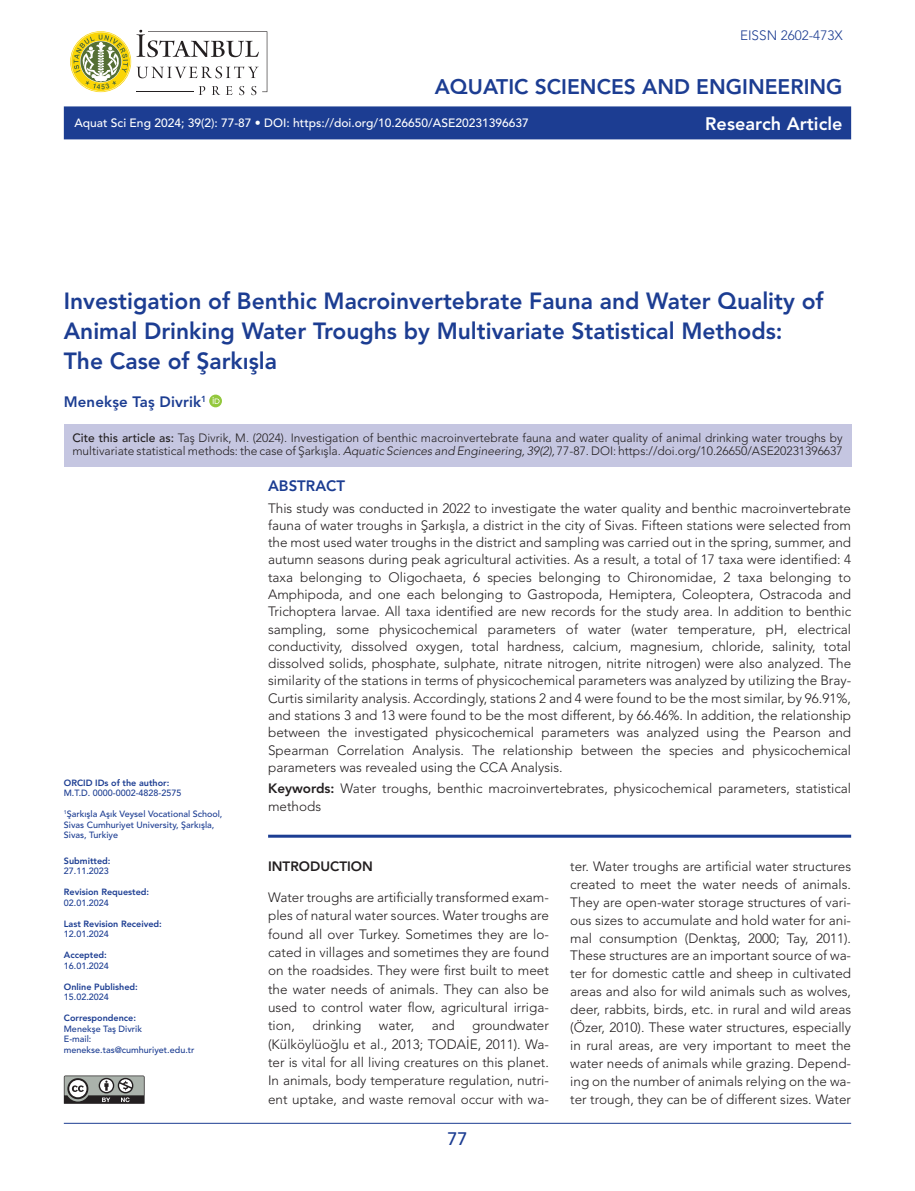
<style>
.page{position:relative;width:915px;height:1191px;background:#fff}
.page>*{position:absolute;margin:0;border:0;box-sizing:border-box;transform-origin:0 0}
.Baslik{font:800 23.25px/30px "Avenir LT Std";color:#1c3d92}
.t1{font:800 21px "Avenir LT Std";color:#1c3d92}
.t2{font:800 18px "Avenir LT Std";letter-spacing:.005em;color:#fff}
.t3{font:500 18px "Avenir LT Std";color:#1c3d92}
.Yazar{font:800 15px "Avenir LT Std";letter-spacing:.01em;color:#1c3d92}
.Abstract{font:300 13.5px/17.2px "Avenir LT Std";color:#231f20;text-align:justify}
.Ana_Metin{font:300 13.5px/17.9px "Avenir LT Std";color:#231f20;text-align:justify}
.t4{font:300 13.5px "Avenir LT Std";color:#1c3d92}
.Baslik_ic{font:800 13.5px "Avenir LT Std";color:#231f20}
.t5{font:300 12px/13.5px "Avenir LT Std";color:#231f20}
.t6{font:500 12px "Avenir LT Std";color:#fff}
.t7{font:500 9px/10.5px "Avenir LT Std";color:#1c3d92}
.t8{font:800 9px "Avenir LT Std";color:#1c3d92}
.s1{font-weight:500}
.s2{font-style:italic}
.s3{font-weight:800}
</style>
<div class="page">
<hr style="left:64px;top:1123px;width:786px;height:1px;background:#1c3d92">
<div style="left:64px;top:106px;width:786px;height:33px;background:#1c3d92"></div>
<div style="left:64px;top:424px;width:786px;height:43px;background:#c5c6e1"></div>
<hr style="left:268px;top:834px;width:281px;height:3px;background:#1c3d92">
<hr style="left:549px;top:834px;width:301px;height:3px;background:#1c3d92">
<svg style="left:70px;top:30px;width:197px;height:65px"></svg>
<svg style="left:209px;top:394px;width:13px;height:13px"></svg>
<svg style="left:212px;top:397px;width:7px;height:7px"></svg>
<svg style="left:64px;top:1075px;width:80px;height:28px;background:#858784"></svg>
<p class="t4" style="left:739px;top:27px;width:104px">EISSN 2602-473X</p>
<p class="t1" style="left:434px;top:74px;width:409px">AQUATIC SCIENCES AND ENGINEERING</p>
<p class="t6" style="left:74px;top:116px;width:456px">Aquat Sci Eng 2024; 39(2): 77-87 • DOI: https://doi.org/10.26650/ASE20231396637</p>
<p class="t2" style="left:704px;top:113px;width:139px">Research Article</p>
<p class="Baslik" style="left:64px;top:286px;width:761px">Investigation of Benthic Macroinvertebrate Fauna and Water Quality of<br>Animal Drinking Water Troughs by Multivariate Statistical Methods:<br>The Case of Şarkışla</p>
<p class="Yazar" style="left:64px;top:393px;width:144px">Menekşe Taş Divrik<sup>1</sup></p>
<p class="t5" style="left:72px;top:431px;width:771px"><span class="s1">Cite this article as:</span> Taş Divrik, M. (2024). Investigation of benthic macroinvertebrate fauna and water quality of animal drinking water troughs by multivariate statistical methods: the case of Şarkışla. <span class="s2">Aquatic Sciences and Engineering, 39(2),</span> 77-87. DOI: https://doi.org/10.26650/ASE20231396637</p>
<p class="t8" style="left:64px;top:777px;width:107px">ORCID IDs of the author:</p>
<p class="t7" style="left:64px;top:788px;width:119px">M.T.D. 0000-0002-4828-2575</p>
<p class="t7" style="left:64px;top:809px;width:160px"><sup>1</sup>Şarkışla Aşık Veysel Vocational School,<br>Sivas Cumhuriyet University, Şarkışla,<br>Sivas, Turkiye</p>
<p class="t8" style="left:64px;top:855px;width:48px">Submitted:</p>
<p class="t7" style="left:64px;top:866px;width:47px">27.11.2023</p>
<p class="t8" style="left:64px;top:886px;width:87px">Revision Requested:</p>
<p class="t7" style="left:64px;top:897px;width:47px">02.01.2024</p>
<p class="t8" style="left:64px;top:918px;width:100px">Last Revision Received:</p>
<p class="t7" style="left:64px;top:929px;width:47px">12.01.2024</p>
<p class="t8" style="left:64px;top:949px;width:45px">Accepted:</p>
<p class="t7" style="left:64px;top:960px;width:47px">16.01.2024</p>
<p class="t8" style="left:64px;top:981px;width:76px">Online Published:</p>
<p class="t7" style="left:64px;top:992px;width:47px">15.02.2024</p>
<p class="t8" style="left:64px;top:1012px;width:74px">Correspondence:</p>
<p class="t7" style="left:64px;top:1023px;width:80px">Menekşe Taş Divrik</p>
<p class="t7" style="left:64px;top:1034px;width:29px">E-mail:</p>
<p class="t7" style="left:64px;top:1044px;width:132px">menekse.tas@cumhuriyet.edu.tr</p>
<p class="Yazar" style="left:268px;top:477px;width:78px">ABSTRACT</p>
<p class="Abstract" style="left:268px;top:499px;width:584px">This study was conducted in 2022 to investigate the water quality and benthic macroinvertebrate fauna of water troughs in Şarkışla, a district in the city of Sivas. Fifteen stations were selected from the most used water troughs in the district and sampling was carried out in the spring, summer, and autumn seasons during peak agricultural activities. As a result, a total of 17 taxa were identified: 4 taxa belonging to Oligochaeta, 6 species belonging to Chironomidae, 2 taxa belonging to Amphipoda, and one each belonging to Gastropoda, Hemiptera, Coleoptera, Ostracoda and Trichoptera larvae. All taxa identified are new records for the study area. In addition to benthic sampling, some physicochemical parameters of water (water temperature, pH, electrical conductivity, dissolved oxygen, total hardness, calcium, magnesium, chloride, salinity, total dissolved solids, phosphate, sulphate, nitrate nitrogen, nitrite nitrogen) were also analyzed. The similarity of the stations in terms of physicochemical parameters was analyzed by utilizing the Bray-Curtis similarity analysis. Accordingly, stations 2 and 4 were found to be the most similar, by 96.91%, and stations 3 and 13 were found to be the most different, by 66.46%. In addition, the relationship between the investigated physicochemical parameters was analyzed using the Pearson and Spearman Correlation Analysis. The relationship between the species and physicochemical parameters was revealed using the CCA Analysis.</p>
<p class="Abstract" style="left:268px;top:780px;width:584px"><span class="s3">Keywords:</span> Water troughs, benthic macroinvertebrates, physicochemical parameters, statistical methods</p>
<p class="Baslik_ic" style="left:268px;top:858px;width:106px">INTRODUCTION</p>
<p class="Ana_Metin" style="left:268px;top:888px;width:282px;line-height:18.3px">Water troughs are artificially transformed exam&shy;ples of natural water sources. Water troughs are found all over Turkey. Sometimes they are lo&shy;cated in villages and sometimes they are found on the roadsides. They were first built to meet the water needs of animals. They can also be used to control water flow, agricultural irriga&shy;tion,</p>
<p class="Ana_Metin" style="left:268px;top:1016px;width:282px;line-height:18.3px;text-indent:204px">groundwater (Külköylüoğlu et al., 2013; TODAİE, 2011). Wa&shy;ter is vital for all living creatures on this planet.<br>In animals, body temperature regulation, nutri&shy;ent uptake, and waste removal occur with wa-</p>
<p class="Ana_Metin" style="left:312px;top:1016px;width:50px">drinking</p>
<p class="Ana_Metin" style="left:379px;top:1016px;width:37px">water,</p>
<p class="Ana_Metin" style="left:431px;top:1016px;width:24px">and</p>
<p class="t3" style="left:447px;top:1127px;width:22px">77</p>
<p class="Ana_Metin" style="left:570px;top:857px;width:282px">ter. Water troughs are artificial water structures created to meet the water needs of animals.<br>They are open-water storage structures of vari&shy;ous sizes to accumulate and hold water for ani&shy;mal consumption (Denktaş, 2000; Tay, 2011).<br>These structures are an important source of wa&shy;ter for domestic cattle and sheep in cultivated areas and also for wild animals such as wolves, deer, rabbits, birds, etc. in rural and wild areas (Özer, 2010). These water structures, especially in rural areas, are very important to meet the water needs of animals while grazing. Depend&shy;ing on the number of animals relying on the wa&shy;ter trough, they can be of different sizes. Water</p>
</div>
